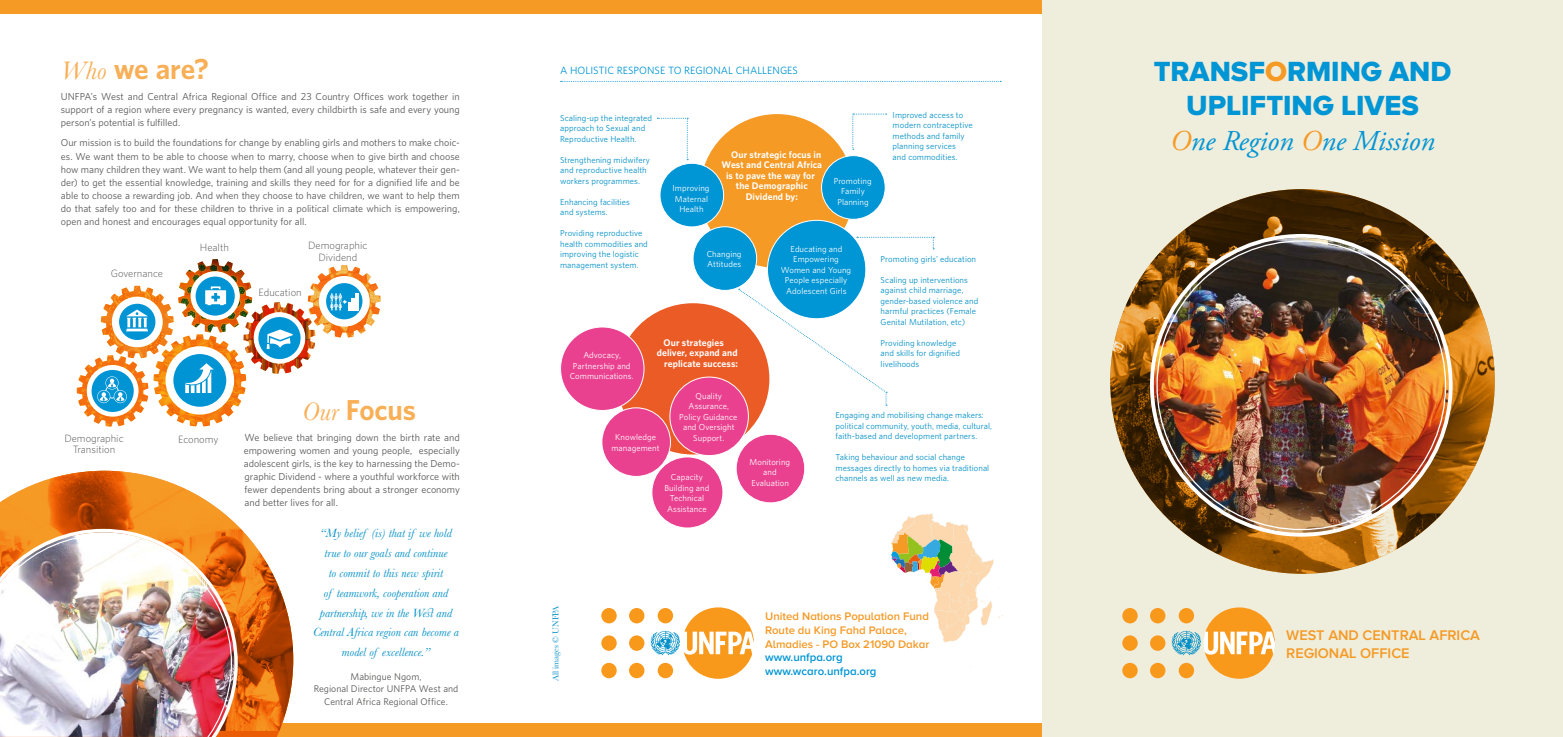
<style>
.page{position:relative;width:1563px;height:737px;background:#fff}
.page>*{position:absolute;margin:0;border:0;box-sizing:border-box;transform-origin:0 0}
.t1{font:28.7px/34.5px "Proxima Nova A Extrabld";color:#0095d4;text-align:center}
.t2{font:italic 28.7px "Adobe Garamond Pro";color:#0095d4}
.t3{font:700 26.25px "UNFPA";letter-spacing:-.005em;color:#f8af56}
.t4{font:600 14.53px/17.4px "Proxima Nova A";color:#f59a25}
.t5{font:italic 12.42px/19.9px "Baskerville";color:#0390c7;text-align:center}
.t6{font:600 11.38px/13.7px "Proxima Nova A";color:#f59a25}
.t7{font:600 11.38px/13.7px "Proxima Nova A";color:#0095d4}
.t8{font:300 9.71px/11.6px "UNFPA";color:#575756;text-align:center}
.t9{font:9.62px "UNFPA Text";color:#0095d4}
.t10{font:9.19px/13.1px "UNFPA Text";color:#575756;text-align:justify}
.t11{font:8.84px/12.4px "UNFPA Text";color:#575756;text-align:center}
.t12{font:700 8.75px "UNFPA";letter-spacing:.005em;color:#fff}
.t13{font:8.75px "Baskerville";color:#0390c7}
.t14{font:7.88px/10.5px "UNFPA Text";letter-spacing:.005em;color:#0390c7}
.t15{font:7.88px/10.5px "UNFPA Text";letter-spacing:.005em;color:#fff;text-align:center}
.s1{font-family:"Baskerville";font-weight:400;font-style:italic}
.s2{color:#f59a25}
</style>
<div class="page">
<div style="left:629px;top:635px;width:15px;height:16px;background:#f8991c;border-radius:50%"></div>
<div style="left:629px;top:663px;width:15px;height:15px;background:#f8991c;border-radius:50%"></div>
<div style="left:629px;top:608px;width:15px;height:15px;background:#f8991c;border-radius:50%"></div>
<div style="left:601px;top:635px;width:16px;height:16px;background:#f8991c;border-radius:50%"></div>
<div style="left:601px;top:663px;width:16px;height:15px;background:#f8991c;border-radius:50%"></div>
<div style="left:601px;top:608px;width:16px;height:15px;background:#f8991c;border-radius:50%"></div>
<svg style="left:651px;top:607px;width:103px;height:71px"></svg>
<div style="left:0;top:723px;width:1042px;height:14px;background:#f59a25"></div>
<div style="left:0;top:0;width:1042px;height:14px;background:#f59a25"></div>
<img style="left:0;top:471px;width:293px;height:259px">
<svg style="left:0;top:529px;width:238px;height:208px;background:#e79044"></svg>
<img style="left:0;top:534px;width:232px;height:203px">
<div style="left:1042px;top:0;width:521px;height:737px;background:#efeddc"></div>
<div style="left:1150px;top:635px;width:15px;height:16px;background:#f8991c;border-radius:50%"></div>
<div style="left:1150px;top:663px;width:15px;height:15px;background:#f8991c;border-radius:50%"></div>
<div style="left:1150px;top:608px;width:15px;height:15px;background:#f8991c;border-radius:50%"></div>
<div style="left:1122px;top:635px;width:15px;height:16px;background:#f8991c;border-radius:50%"></div>
<div style="left:1122px;top:663px;width:15px;height:15px;background:#f8991c;border-radius:50%"></div>
<div style="left:1122px;top:608px;width:15px;height:15px;background:#f8991c;border-radius:50%"></div>
<svg style="left:1171px;top:607px;width:104px;height:71px"></svg>
<img style="left:1110px;top:189px;width:384px;height:385px">
<svg style="left:891px;top:513px;width:112px;height:153px"></svg>
<img style="left:1154px;top:238px;width:294px;height:295px;border-radius:147px">
<svg style="left:77px;top:259px;width:304px;height:168px"></svg>
<svg style="left:560px;top:81px;width:441px;height:1px"></svg>
<div style="left:700px;top:114px;width:154px;height:154px;background:#f59a25;border-radius:50%"></div>
<div style="left:821px;top:156px;width:64px;height:63px;background:#0095d4;border-radius:50%"></div>
<div style="left:821px;top:155px;width:64px;height:65px;border:1px solid #fff;border-radius:50%"></div>
<div style="left:660px;top:163px;width:63px;height:64px;background:#0095d4;border-radius:50%"></div>
<div style="left:659px;top:163px;width:65px;height:64px;border:1px solid #fff;border-radius:50%"></div>
<div style="left:767px;top:220px;width:99px;height:99px;background:#0095d4;border-radius:50%"></div>
<div style="left:693px;top:227px;width:63px;height:63px;background:#0095d4;border-radius:50%"></div>
<div style="left:692px;top:226px;width:65px;height:65px;border:1px solid #fff;border-radius:50%"></div>
<div style="left:617px;top:303px;width:152px;height:151px;background:#eb5b25;border-radius:50%"></div>
<div style="left:652px;top:457px;width:71px;height:71px;background:#e94190;border-radius:50%"></div>
<div style="left:651px;top:456px;width:72px;height:72px;border:1px solid #fff;border-radius:50%"></div>
<div style="left:560px;top:327px;width:84px;height:83px;background:#e94190;border-radius:50%"></div>
<div style="left:670px;top:377px;width:78px;height:78px;background:#e94190;border-radius:50%"></div>
<div style="left:669px;top:376px;width:80px;height:80px;border:1px solid #fff;border-radius:50%"></div>
<div style="left:602px;top:408px;width:68px;height:68px;background:#e94190;border-radius:50%"></div>
<div style="left:601px;top:407px;width:70px;height:70px;border:1px solid #fff;border-radius:50%"></div>
<div style="left:736px;top:434px;width:69px;height:69px;background:#e94190;border-radius:50%"></div>
<div style="left:736px;top:434px;width:69px;height:69px;border:1px solid #fff;border-radius:50%"></div>
<svg style="left:852px;top:114px;width:34px;height:36px"></svg>
<svg style="left:857px;top:237px;width:77px;height:12px"></svg>
<svg style="left:739px;top:289px;width:148px;height:117px"></svg>
<svg style="left:657px;top:118px;width:31px;height:42px"></svg>
<h2 class="t3" style="left:61px;top:51px;width:150px"><span class="s1">Who</span> we are?</h2>
<p class="t10" style="left:61px;top:89px;width:401px">UNFPA’s West and Central Africa Regional Office and 23 Country Offices work together in support of a region where every pregnancy is wanted, every childbirth is safe and every young person’s potential is fulfilled.</p>
<p class="t10" style="left:61px;top:136px;width:401px">Our mission is to build the foundations for change by enabling girls and mothers to make choic&shy;es. We want them to be able to choose when to marry, choose when to give birth and choose how many children they want. We want to help them (and all young people, whatever their gen&shy;der) to get the essential knowledge, training and skills they need for for a dignified life and be able to choose a rewarding job. And when they choose to have children, we want to help them do that safely too and for these children to thrive in a political climate which is empowering, open and honest and encourages equal opportunity for all.</p>
<p class="t8" style="left:111px;top:267px;width:54px">Governance</p>
<p class="t8" style="left:200px;top:241px;width:31px">Health</p>
<p class="t8" style="left:308px;top:239px;width:61px">Demographic<br>Dividend</p>
<p class="t8" style="left:258px;top:286px;width:45px">Education</p>
<p class="t8" style="left:64px;top:432px;width:61px">Demographic<br>Transition</p>
<p class="t8" style="left:178px;top:434px;width:42px">Economy</p>
<h2 class="t3" style="left:302px;top:392px;width:115px"><span class="s1">Our</span> Focus</h2>
<p class="t10" style="left:244px;top:430px;width:218px">We believe that bringing down the birth rate and empowering women and young people, especially adolescent girls, is the key to harnessing the Demo&shy;graphic Dividend - where a youthful workforce with fewer dependents bring about a stronger economy and better lives for all.</p>
<h3 class="t5" style="left:313px;top:523px;width:147px">“My belief (is) that if we hold true to our goals and continue<br>to commit to this new spirit<br>of teamwork, cooperation and partnership, we in the West and<br>Central Africa region can become a model of excellence.”</h3>
<p class="t11" style="left:314px;top:670px;width:146px">Mabingue Ngom,<br>Regional Director UNFPA West and<br>Central Africa Regional Office.</p>
<p class="t9" style="left:560px;top:64px;width:239px">A HOLISTIC RESPONSE TO REGIONAL CHALLENGES</p>
<p class="t14" style="left:560px;top:112px;width:93px">Scaling-up the integrated approach to Sexual and<br>Reproductive Health.</p>
<p class="t14" style="left:560px;top:154px;width:91px">Strengthening midwifery and reproductive health workers programmes.</p>
<p class="t14" style="left:560px;top:196px;width:71px">Enhancing facilities and systems.</p>
<p class="t14" style="left:560px;top:228px;width:89px">Providing reproductive health commodities and improving the logistic management system.</p>
<p class="t15" style="left:672px;top:183px;width:38px">Improving<br>Maternal<br>Health</p>
<p class="t12" style="left:731px;top:149px;width:92px">Our strategic focus in</p>
<p class="t12" style="left:721px;top:159px;width:102px">West and Central Africa</p>
<p class="t12" style="left:726px;top:170px;width:90px">is to pave the way for</p>
<p class="t12" style="left:736px;top:180px;width:73px">the Demographic</p>
<p class="t12" style="left:746px;top:191px;width:54px">Dividend by:</p>
<p class="t15" style="left:833px;top:175px;width:39px">Promoting<br>Family<br>Planning</p>
<p class="t15" style="left:707px;top:248px;width:36px;text-align:left">Changing<br>Attitudes</p>
<p class="t15" style="left:781px;top:243px;width:72px">Educating and<br>Empowering<br>Women and Young<br>People especially<br>Adolescent Girls</p>
<p class="t15" style="left:570px;top:350px;width:65px">Advocacy,<br>Partnership and<br>Communications.</p>
<p class="t12" style="left:663px;top:336px;width:62px">Our strategies</p>
<p class="t12" style="left:657px;top:347px;width:82px">deliver, expand and</p>
<p class="t12" style="left:664px;top:357px;width:75px">replicate success:</p>
<p class="t14" style="left:892px;top:109px;width:82px">Improved access to modern contraceptive methods and family planning services<br>and commodities.</p>
<p class="t14" style="left:880px;top:253px;width:97px">Promoting girls’ education</p>
<p class="t14" style="left:880px;top:274px;width:99px">Scaling up interventions against child marriage, gender-based violence and harmful practices (Female<br>Genital Mutilation, etc)</p>
<p class="t14" style="left:880px;top:337px;width:81px">Providing knowledge and skills for dignified livelihoods</p>
<p class="t15" style="left:679px;top:390px;width:60px">Quality<br>Assurance,<br>Policy Guidance and Oversight</p>
<p class="t15" style="left:615px;top:431px;width:42px">Knowledge</p>
<p class="t15" style="left:693px;top:432px;width:33px">Support.</p>
<p class="t15" style="left:611px;top:442px;width:50px">management</p>
<p class="t15" style="left:664px;top:471px;width:46px">Capacity<br>Building and<br>Technical<br>Assistance</p>
<p class="t15" style="left:749px;top:456px;width:42px">Monitoring and<br>Evaluation</p>
<p class="t14" style="left:835px;top:409px;width:158px">Engaging and mobilising change makers: political community, youth, media, cultural, faith-based and development partners.</p>
<p class="t14" style="left:835px;top:451px;width:155px">Taking behaviour and social change messages directly to homes via traditional channels as well as new media.</p>
<p class="t13" style="left:550px;top:681px;width:77px;rotate:-90deg">All images © UNFPA</p>
<p class="t6" style="left:765px;top:609px;width:166px">United Nations Population Fund<br>Route du King Fahd Palace,<br>Almadies - PO Box 21090 Dakar</p>
<p class="t7" style="left:765px;top:650px;width:113px">www.unfpa.org www.wcaro.unfpa.org</p>
<h1 class="t1" style="left:1153px;top:53px;width:299px">TRANSF<span class="s2">O</span>RMING AND<br>UPLIFTING LIVES</h1>
<h1 class="t2" style="left:1170px;top:123px;width:266px"><span class="s2">O</span>ne Region <span class="s2">O</span>ne Mission</h1>
<h3 class="t4" style="left:1286px;top:626px;width:195px">WEST AND CENTRAL AFRICA<br>REGIONAL OFFICE</h3>
</div>
